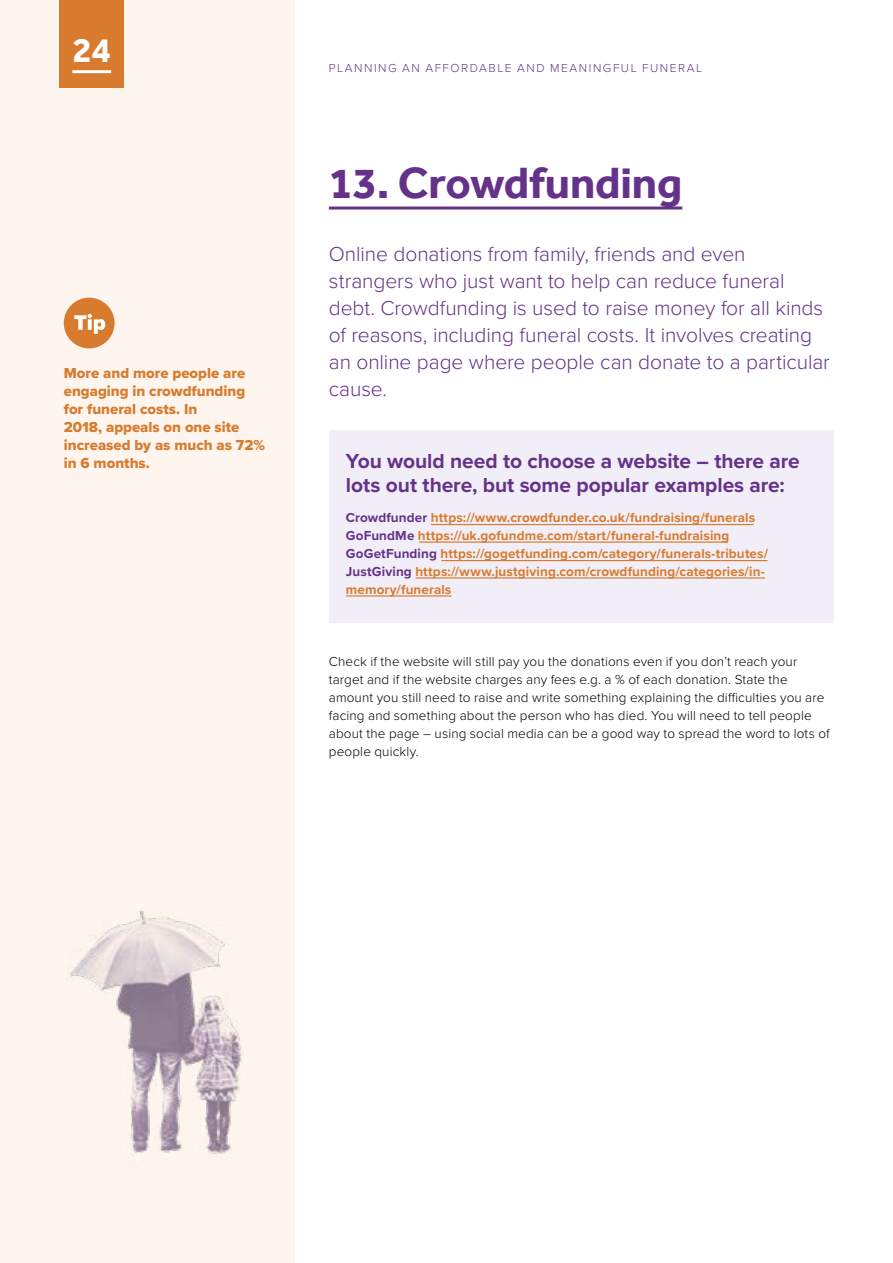
<style>
.page{position:relative;width:893px;height:1263px;background:#fff}
.page>*{position:absolute;margin:0;border:0;box-sizing:border-box;transform-origin:0 0}
.t1{font:700 45px "Effra";letter-spacing:-.005em;color:#643389}
.t2{font:700 36px "Effra";color:#fff}
.t3{font:300 21px/27px "Proxima Nova";letter-spacing:-.005em;color:#643389}
.t4{font:700 21px/24px "Proxima Nova";letter-spacing:-.005em;color:#643389}
.t5{font:15px/18px "Proxima Nova Extrabld";color:#d87b2e}
.t6{font:300 13.5px/18px "Proxima Nova";letter-spacing:.01em;color:#000}
.t7{font:700 13.5px/18px "Proxima Nova";letter-spacing:.01em;color:#d87b2e}
.t8{font:300 12px "Proxima Nova";letter-spacing:.125em;color:#643389}
.s1{color:#643389}
</style>
<div class="page">
<div style="left:0;top:0;width:295px;height:1263px;background:#fdf5ee"></div>
<img style="left:70px;top:910px;width:173px;height:244px">
<div style="left:60px;top:0;width:64px;height:87px;background:#d87b2e"></div>
<hr style="left:72px;top:70px;width:39px;height:3px;background:#fff">
<hr style="left:329px;top:207px;width:353px;height:3px;background:#643389">
<div style="left:329px;top:430px;width:504px;height:66px;background:#f1eef7"></div>
<div style="left:329px;top:486px;width:504px;height:64px;background:#f1eef7"></div>
<div style="left:329px;top:540px;width:504px;height:82px;background:#f1eef7"></div>
<hr style="left:415px;top:577px;width:350px;height:1px;background:#d87b2e">
<hr style="left:346px;top:595px;width:105px;height:1px;background:#d87b2e">
<div style="left:64px;top:298px;width:51px;height:50px;background:#d87b2e;border-radius:50%"></div>
<svg style="left:74px;top:314px;width:31px;height:20px"></svg>
<hr style="left:431px;top:524px;width:323px;height:1px;background:#d87b2e">
<hr style="left:419px;top:541px;width:309px;height:2px;background:#d87b2e">
<hr style="left:441px;top:560px;width:326px;height:1px;background:#d87b2e">
<h2 class="t2" style="left:72px;top:28px;width:40px">24</h2>
<p class="t5" style="left:64px;top:364px;width:203px">More and more people are engaging in crowdfunding for funeral costs. In<br>2018, appeals on one site increased by as much as 72% in 6 months.</p>
<p class="t8" style="left:329px;top:59px;width:375px">PLANNING AN AFFORDABLE AND MEANINGFUL FUNERAL</p>
<h1 class="t1" style="left:329px;top:156px;width:355px">13. Crowdfunding</h1>
<p class="t3" style="left:329px;top:239px;width:503px">Online donations from family, friends and even strangers who just want to help can reduce funeral debt. Crowdfunding is used to raise money for all kinds of reasons, including funeral costs. It involves creating an online page where people can donate to a particular cause.</p>
<h3 class="t4" style="left:346px;top:449px;width:456px">You would need to choose a website – there are lots out there, but some popular examples are:</h3>
<p class="t7" style="left:346px;top:508px;width:424px"><span class="s1">Crowdfunder</span> https://www.crowdfunder.co.uk/fundraising/funerals <span class="s1">GoFundMe</span> https://uk.gofundme.com/start/funeral-fundraising <span class="s1">GoGetFunding</span> https://gogetfunding.com/category/funerals-tributes/ <span class="s1">JustGiving</span> https://www.justgiving.com/crowdfunding/categories/in&shy;memory/funerals</p>
<p class="t6" style="left:329px;top:652px;width:502px">Check if the website will still pay you the donations even if you don’t reach your target and if the website charges any fees e.g. a % of each donation. State the amount you still need to raise and write something explaining the difficulties you are facing and something about the person who has died. You will need to tell people about the page – using social media can be a good way to spread the word to lots of people quickly.</p>
</div>
